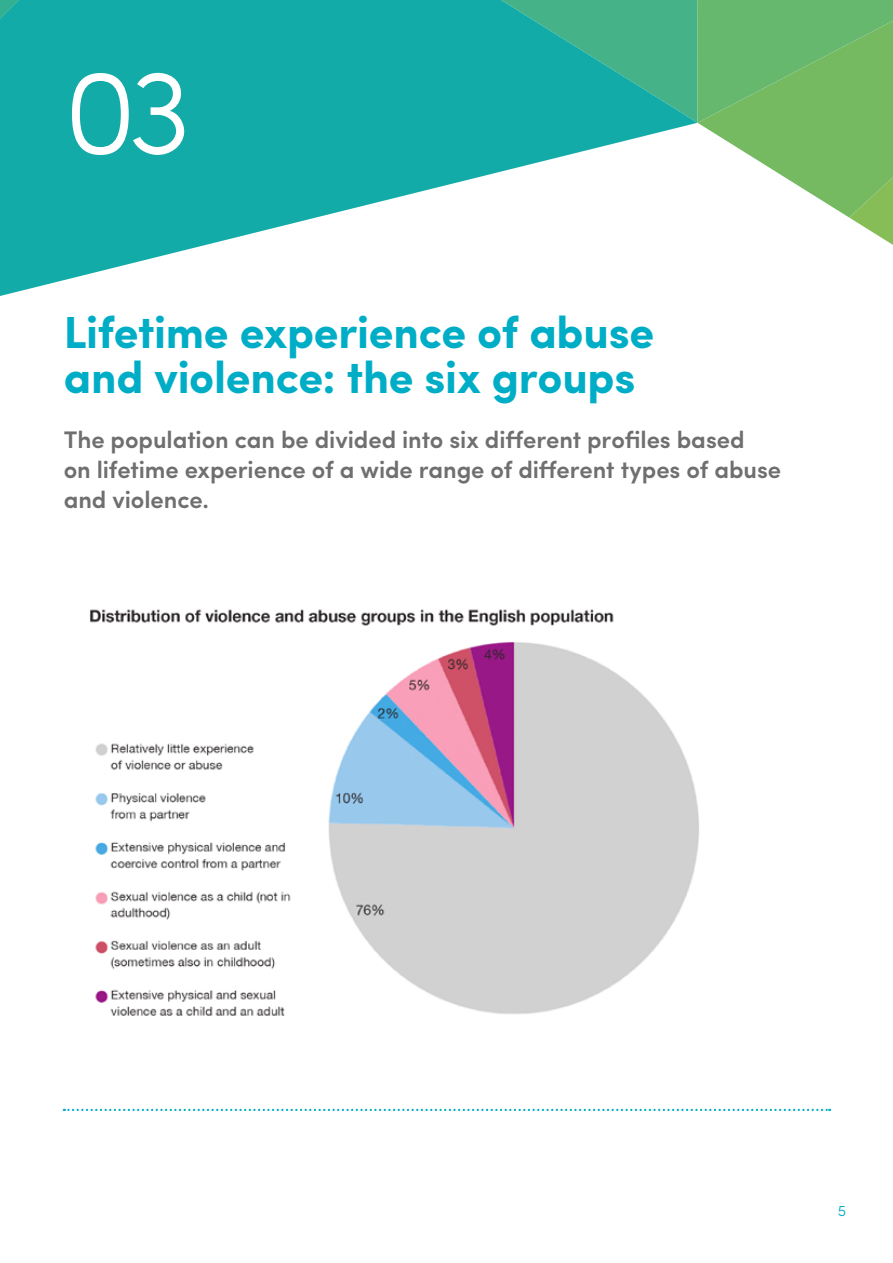
<style>
.page{position:relative;width:893px;height:1263px;background:#fff}
.page>*{position:absolute;margin:0;border:0;box-sizing:border-box;transform-origin:0 0}
.t1{font:300 120px "Sofia Pro";color:#fff}
.t2{font:700 45px/45px "Sofia Pro";letter-spacing:-.005em;color:#00adc6}
.t3{font:600 24px/30px "Sofia Pro";letter-spacing:-.005em;color:#706f6f}
.t4{font:300 15px "Sofia Pro";color:#00adc6}
</style>
<div class="page">
<svg style="left:0;top:0;width:501px;height:296px;fill:#12aba8"></svg>
<svg style="left:501px;top:0;width:392px;height:245px"></svg>
<svg style="left:0;top:0;width:19px;height:19px"></svg>
<svg style="left:64px;top:1109px;width:766px;height:2px"></svg>
<img style="left:90px;top:609px;width:609px;height:407px">
<h1 class="t1" style="left:64px;top:24px;width:129px">03</h1>
<h2 class="t2" style="left:64px;top:307px;width:592px">Lifetime experience of abuse and violence: the six groups</h2>
<p class="t3" style="left:64px;top:422px;width:719px">The population can be divided into six different profiles based<br>on lifetime experience of a wide range of different types of abuse and violence.</p>
<p class="t4" style="left:838px;top:1199px;width:10px">5</p>
</div>
